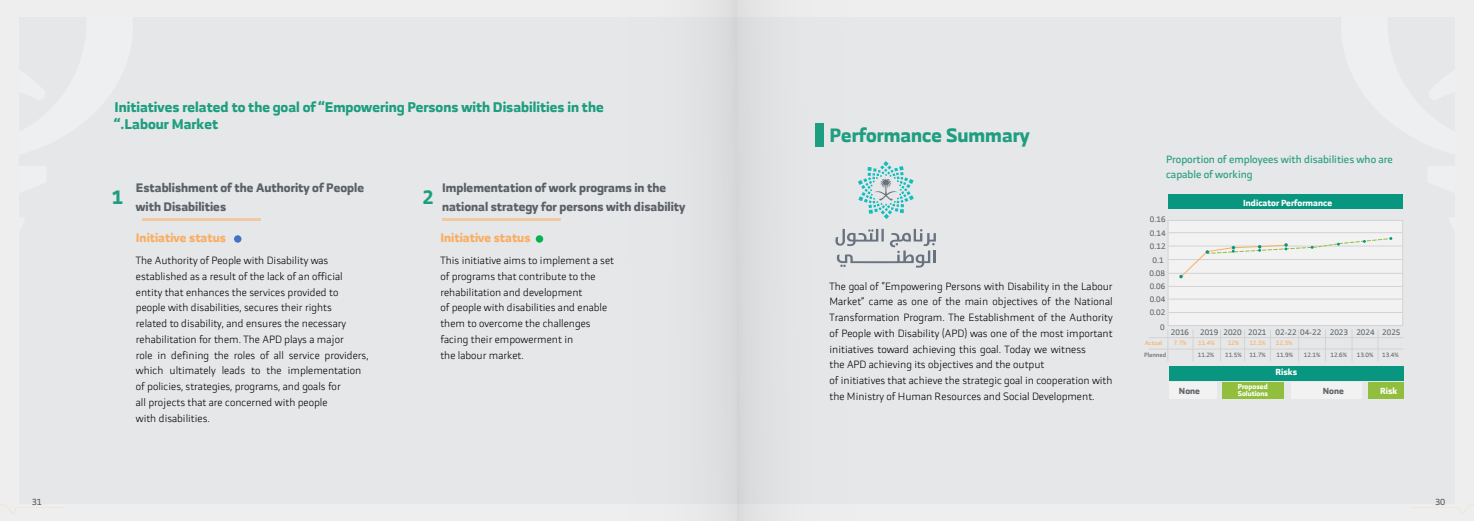
<style>
.page{position:relative;width:1474px;height:521px;background:#fff}
.page>*{position:absolute;margin:0;border:0;box-sizing:border-box;transform-origin:0 0}
.t1{font:700 19.25px "RB";color:#1d9e80}
.t2{font:700 14px/16.8px "RB";color:#1d9e80}
.t3{font:700 12.25px/19.2px "RB";color:#5a6067}
.t4{font:700 12.25px "RB";color:#faad62}
.t5{font:300 10.5px/15.8px "RB";color:#000}
.t6{font:10.5px/15.8px "RB";color:#2a9f83}
.t7{font:700 8.75px "RB";color:#fff}
.t8{font:700 8.75px "RB";color:#616669}
.t9{font:8.75px "RB";color:#595f66}
.t10{font:7.88px "RB";color:#616669}
.t11{font:700 7px "RB";color:#fff}
.t12{font:6.12px "RB";color:#616669}
.t13{font:6.12px "RB";color:#faad62}
</style>
<div class="page">
<div style="left:0;top:0;width:1473px;height:521px;background:#eee"></div>
<div style="left:737px;top:17px;width:716px;height:487px;background:#e6e7e8"></div>
<div style="left:20px;top:17px;width:716px;height:487px;background:#e6e7e8"></div>
<svg style="left:1411px;top:504px;width:62px;height:10px"></svg>
<svg style="left:0;top:504px;width:63px;height:10px"></svg>
<div style="left:590px;top:0;width:147px;height:521px;background:#e5e6e7"></div>
<div style="left:737px;top:0;width:146px;height:521px;background:#e4e5e6"></div>
<div style="left:815px;top:123px;width:9px;height:24px;background:#1d9e80"></div>
<div style="left:1168px;top:194px;width:235px;height:15px;background:#089680"></div>
<div style="left:1169px;top:366px;width:234px;height:14px;background:#089680"></div>
<div style="left:1367px;top:383px;width:36px;height:16px;background:#91bf3d"></div>
<div style="left:1222px;top:383px;width:62px;height:16px;background:#91bf3d"></div>
<div style="left:1291px;top:383px;width:70px;height:16px;background:#f2f2f2"></div>
<div style="left:1169px;top:383px;width:47px;height:16px;background:#f2f2f2"></div>
<div style="left:1167px;top:220px;width:235px;height:106px;background:#f2f2f2;border:1px solid #d3d3d3"></div>
<hr style="left:1168px;top:232px;width:234px;height:1px;background:#d3d3d3">
<hr style="left:1168px;top:246px;width:234px;height:1px;background:#d3d3d3">
<hr style="left:1168px;top:259px;width:234px;height:1px;background:#d3d3d3">
<hr style="left:1168px;top:273px;width:234px;height:1px;background:#d3d3d3">
<hr style="left:1168px;top:286px;width:234px;height:1px;background:#d3d3d3">
<hr style="left:1168px;top:299px;width:234px;height:1px;background:#d3d3d3">
<hr style="left:1168px;top:312px;width:234px;height:1px;background:#d3d3d3">
<svg style="left:1179px;top:237px;width:213px;height:41px"></svg>
<hr style="left:1192px;top:330px;width:1px;height:31px;background:#d3d3d3">
<hr style="left:1167px;top:330px;width:1px;height:31px;background:#d3d3d3">
<hr style="left:1220px;top:330px;width:1px;height:31px;background:#d3d3d3">
<hr style="left:1244px;top:330px;width:1px;height:31px;background:#d3d3d3">
<hr style="left:1270px;top:330px;width:1px;height:31px;background:#d3d3d3">
<hr style="left:1298px;top:330px;width:1px;height:31px;background:#d3d3d3">
<hr style="left:1325px;top:330px;width:1px;height:31px;background:#d3d3d3">
<hr style="left:1351px;top:330px;width:1px;height:31px;background:#d3d3d3">
<hr style="left:1377px;top:330px;width:1px;height:31px;background:#d3d3d3">
<hr style="left:1148px;top:337px;width:255px;height:1px;background:#d3d3d3">
<hr style="left:1148px;top:349px;width:255px;height:1px;background:#d3d3d3">
<hr style="left:142px;top:218px;width:119px;height:3px;background:#faad62">
<div style="left:234px;top:235px;width:7px;height:8px;background:#4472c4;border-radius:50%"></div>
<svg style="left:835px;top:229px;width:100px;height:39px"></svg>
<svg style="left:858px;top:161px;width:55px;height:58px"></svg>
<hr style="left:442px;top:218px;width:118px;height:3px;background:#faad62">
<div style="left:536px;top:235px;width:7px;height:8px;background:#04b251;border-radius:50%"></div>
<p class="t9" style="left:32px;top:495px;width:12px">31</p>
<h2 class="t2" style="left:114px;top:99px;width:491px">Initiatives related to the goal of “Empowering Persons with Disabilities in the .” Labour Market</h2>
<h1 class="t1" style="left:112px;top:186px;width:13px">1</h1>
<p class="t3" style="left:136px;top:178px;width:230px">Establishment of the Authority of People with Disabilities</p>
<p class="t4" style="left:136px;top:230px;width:92px">Initiative status</p>
<p class="t5" style="left:136px;top:253px;width:194px">The Authority of People with Disability was</p>
<p class="t5" style="left:136px;top:268px;width:208px">established as a result of the lack of an official</p>
<p class="t5" style="left:136px;top:284px;width:204px">entity that enhances the services provided to</p>
<p class="t5" style="left:136px;top:300px;width:197px">people with disabilities, secures their rights</p>
<p class="t5" style="left:136px;top:316px;width:212px">related to disability, and ensures the necessary</p>
<p class="t5" style="left:136px;top:331px;width:209px">rehabilitation for them. The APD plays a major</p>
<p class="t5" style="left:324px;top:347px;width:45px">providers,</p>
<p class="t5" style="left:171px;top:347px;width:40px">defining</p>
<p class="t5" style="left:260px;top:347px;width:10px">of</p>
<p class="t5" style="left:136px;top:347px;width:18px">role</p>
<p class="t5" style="left:214px;top:347px;width:17px">the</p>
<p class="t5" style="left:234px;top:347px;width:23px">roles</p>
<p class="t5" style="left:274px;top:347px;width:12px">all</p>
<p class="t5" style="left:157px;top:347px;width:10px">in</p>
<p class="t5" style="left:289px;top:347px;width:32px">service</p>
<p class="t5" style="left:136px;top:363px;width:206px">which<br>of policies, strategies, programs, and goals for all projects that are concerned with people with disabilities.</p>
<p class="t5" style="left:169px;top:363px;width:47px">ultimately</p>
<p class="t5" style="left:222px;top:363px;width:25px">leads</p>
<p class="t5" style="left:266px;top:363px;width:17px">the</p>
<p class="t5" style="left:288px;top:363px;width:75px">implementation</p>
<p class="t5" style="left:251px;top:363px;width:11px">to</p>
<p class="t3" style="left:442px;top:178px;width:226px">Implementation of work programs in the</p>
<h1 class="t1" style="left:422px;top:186px;width:13px">2</h1>
<p class="t3" style="left:442px;top:197px;width:245px">national strategy for persons with disability</p>
<p class="t4" style="left:440px;top:230px;width:92px">Initiative status</p>
<p class="t5" style="left:440px;top:253px;width:175px">This initiative aims to implement a set of programs that contribute to the rehabilitation and development<br>of people with disabilities and enable them to overcome the challenges facing their empowerment in<br>the labour market.</p>
<h1 class="t1" style="left:829px;top:124px;width:201px">Performance Summary</h1>
<p class="t5" style="left:829px;top:278px;width:285px">The goal of “Empowering Persons with Disability in the Labour Market” came as one of the main objectives of the National Transformation Program. The Establishment of the Authority of People with Disability (APD) was one of the most important initiatives toward achieving this goal. Today we witness<br>the APD achieving its objectives and the output<br>of initiatives that achieve the strategic goal in cooperation with the Ministry of Human Resources and Social Development.</p>
<p class="t6" style="left:1166px;top:151px;width:228px">Proportion of employees with disabilities who are capable of working</p>
<p class="t10" style="left:1149px;top:213px;width:17px">0.16</p>
<p class="t10" style="left:1149px;top:227px;width:17px">0.14</p>
<p class="t10" style="left:1149px;top:240px;width:17px">0.12</p>
<p class="t10" style="left:1152px;top:253px;width:13px">0.1</p>
<p class="t10" style="left:1149px;top:267px;width:17px">0.08</p>
<p class="t10" style="left:1149px;top:280px;width:17px">0.06</p>
<p class="t10" style="left:1149px;top:293px;width:17px">0.04</p>
<p class="t10" style="left:1149px;top:306px;width:17px">0.02</p>
<p class="t10" style="left:1160px;top:320px;width:6px">0</p>
<p class="t10" style="left:1170px;top:326px;width:20px">2016</p>
<p class="t13" style="left:1173px;top:337px;width:14px">7.7%</p>
<p class="t13" style="left:1144px;top:337px;width:19px">Actual</p>
<p class="t12" style="left:1144px;top:350px;width:24px">Planned</p>
<p class="t7" style="left:1243px;top:197px;width:91px">Indicator Performance</p>
<p class="t10" style="left:1200px;top:326px;width:20px">2019</p>
<p class="t10" style="left:1223px;top:326px;width:20px">2020</p>
<p class="t10" style="left:1248px;top:326px;width:20px">2021</p>
<p class="t10" style="left:1275px;top:326px;width:47px">02-22 04-22</p>
<p class="t10" style="left:1329px;top:326px;width:20px">2023</p>
<p class="t13" style="left:1198px;top:337px;width:18px">11.4%</p>
<p class="t13" style="left:1227px;top:337px;width:13px">12%</p>
<p class="t13" style="left:1249px;top:338px;width:18px">12.1%</p>
<p class="t13" style="left:1275px;top:338px;width:18px">12.3%</p>
<p class="t12" style="left:1197px;top:350px;width:18px">11.2%</p>
<p class="t12" style="left:1225px;top:350px;width:18px">11.5%</p>
<p class="t12" style="left:1249px;top:350px;width:18px">11.7%</p>
<p class="t12" style="left:1276px;top:350px;width:18px">11.9%</p>
<p class="t12" style="left:1303px;top:350px;width:18px">12.1%</p>
<p class="t12" style="left:1330px;top:350px;width:18px">12.6%</p>
<p class="t7" style="left:1275px;top:367px;width:23px">Risks</p>
<p class="t8" style="left:1178px;top:385px;width:23px">None</p>
<p class="t11" style="left:1237px;top:383px;width:32px">Proposed</p>
<p class="t11" style="left:1237px;top:390px;width:32px">Solutions</p>
<p class="t8" style="left:1322px;top:385px;width:23px">None</p>
<p class="t10" style="left:1356px;top:326px;width:20px">2024</p>
<p class="t12" style="left:1356px;top:350px;width:18px">13.0%</p>
<p class="t10" style="left:1382px;top:326px;width:20px">2025</p>
<p class="t12" style="left:1382px;top:350px;width:18px">13.4%</p>
<p class="t7" style="left:1379px;top:385px;width:19px">Risk</p>
<p class="t9" style="left:1434px;top:495px;width:12px">30</p>
</div>
